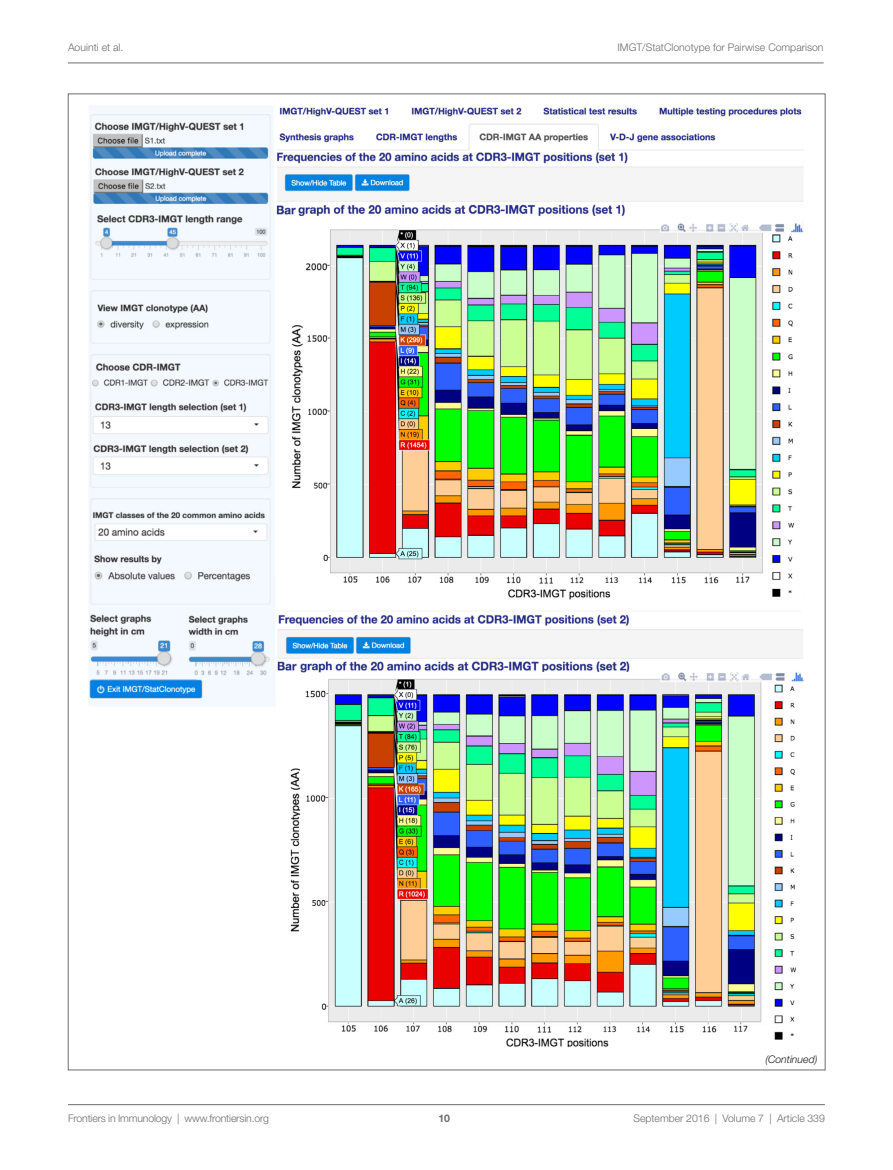
<style>
.page{position:relative;width:893px;height:1170px;background:#fff}
.page>*{position:absolute;margin:0;border:0;box-sizing:border-box;transform-origin:0 0}
.t1{font:300 10.5px "Helvetica Neue LT Std";color:#6c6d70}
.t2{font:italic 300 10.5px "Helvetica Neue LT Std";color:#231f20}
.t3{font:700 10.5px "Helvetica Neue LT Std";color:#6c6d70}
</style>
<div class="page">
<img style="left:89px;top:106px;width:715px;height:941px">
<hr style="left:68px;top:63px;width:756px;height:1px;background:#6c6d70">
<hr style="left:68px;top:1104px;width:757px;height:1px;background:#6c6d70">
<p class="t1" style="left:68px;top:41px;width:57px">Aouinti et al.</p>
<p class="t1" style="left:618px;top:41px;width:207px">IMGT/StatClonotype for Pairwise Comparison</p>
<p class="t2" style="left:765px;top:1053px;width:54px">(Continued)</p>
<p class="t1" style="left:68px;top:1111px;width:203px">Frontiers in Immunology | www.frontiersin.org</p>
<p class="t1" style="left:633px;top:1111px;width:193px">September 2016 | Volume 7 | Article 339</p>
<p class="t3" style="left:439px;top:1111px;width:13px">10</p>
</div>
